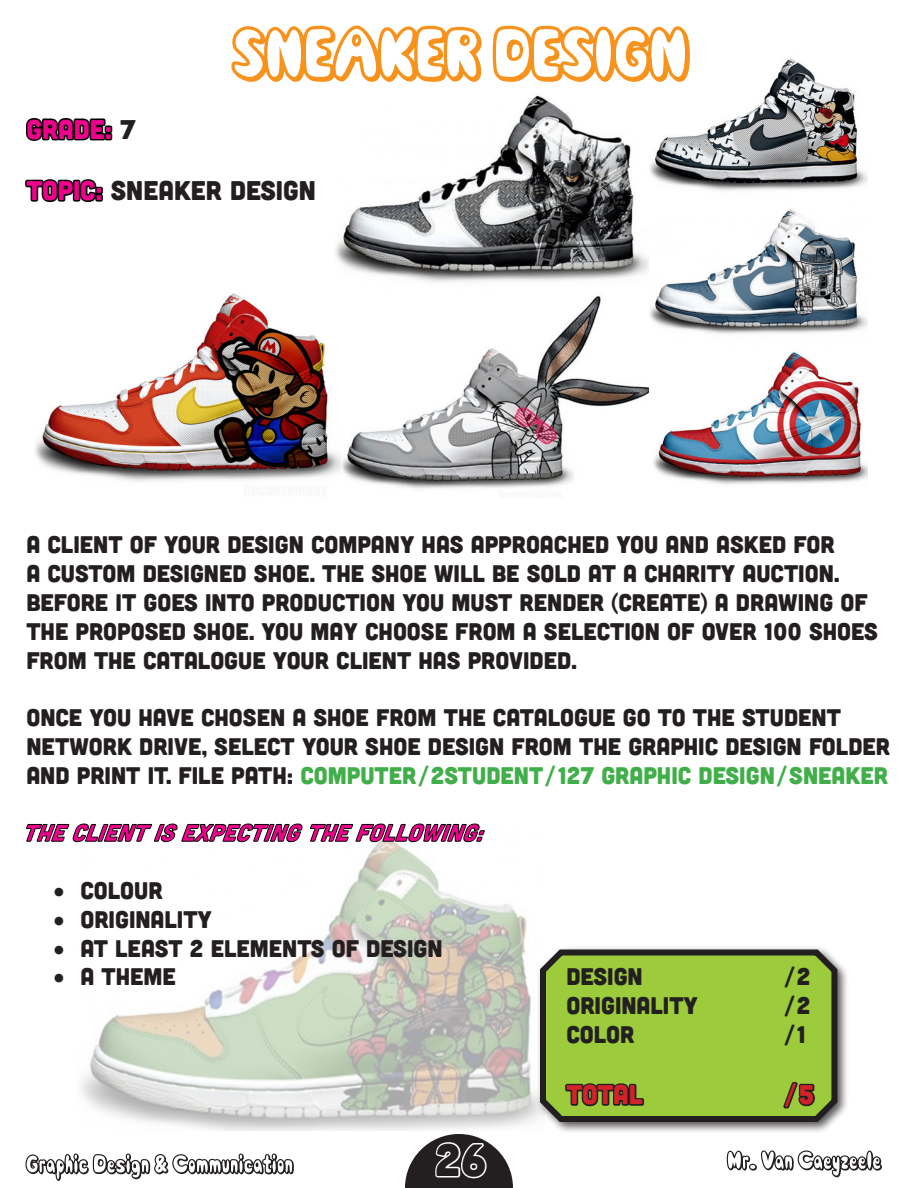
<style>
.page{position:relative;width:918px;height:1188px;background:#fff}
.page>*{position:absolute;margin:0;border:0;box-sizing:border-box;transform-origin:0 0}
.t1{font:45px "Cubano";color:#231f20}
.t2{font:27px "Cubano";color:#231f20}
.t3{font:27px "Cubano";color:#ed028c}
.Heading_3{font:27px "Cubano";letter-spacing:-.01em;color:#d1232a}
.t4{font:24px/28.8px "Cubano";color:#231f20}
.s1{color:#231f20}
.s2{color:#ed028c}
.s3{color:#40ae49}
</style>
<div class="page">
<svg style="left:405px;top:1134px;width:108px;height:54px"></svg>
<svg style="left:26px;top:1154px;width:268px;height:27px"></svg>
<svg style="left:727px;top:1151px;width:155px;height:26px"></svg>
<img style="left:335px;top:95px;width:313px;height:394px">
<img style="left:650px;top:58px;width:218px;height:427px">
<img style="left:81px;top:844px;width:455px;height:287px">
<div style="left:536px;top:945px;width:314px;height:189px;background:#231f20;opacity:.75"></div>
<svg style="left:537px;top:945px;width:303px;height:180px;background:#93b943"></svg>
<svg style="left:231px;top:26px;width:459px;height:56px"></svg>
<svg style="left:25px;top:118px;width:88px;height:85px"></svg>
<svg style="left:26px;top:823px;width:459px;height:21px"></svg>
<svg style="left:564px;top:1082px;width:82px;height:26px;background:#5f752d"></svg>
<svg style="left:781px;top:1081px;width:35px;height:29px"></svg>
<img style="left:35px;top:288px;width:306px;height:201px">
<p class="t3" style="left:26px;top:112px;width:111px">GRADE: <span class="s1">7</span></p>
<p class="t2" style="left:26px;top:173px;width:291px"><span class="s2">TOPIC:</span> SNEAKER DESIGN</p>
<p class="t4" style="left:26px;top:529px;width:853px">A CLIENT OF YOUR DESIGN COMPANY HAS APPROACHED YOU AND ASKED FOR<br>A CUSTOM DESIGNED SHOE. THE SHOE WILL BE SOLD AT A CHARITY AUCTION.<br>BEFORE IT GOES INTO PRODUCTION YOU MUST RENDER (CREATE) A DRAWING OF THE PROPOSED SHOE. YOU MAY CHOOSE FROM A SELECTION OF OVER 100 SHOES FROM THE CATALOGUE YOUR CLIENT HAS PROVIDED.</p>
<p class="t4" style="left:26px;top:702px;width:865px">ONCE YOU HAVE CHOSEN A SHOE FROM THE CATALOGUE GO TO THE STUDENT<br>NETWORK DRIVE, SELECT YOUR SHOE DESIGN FROM THE GRAPHIC DESIGN FOLDER<br>AND PRINT IT. FILE PATH: <span class="s3">COMPUTER/2STUDENT/127 GRAPHIC DESIGN/SNEAKER</span></p>
<p class="t4" style="left:53px;top:875px;width:111px">• COLOUR</p>
<p class="t4" style="left:53px;top:904px;width:160px">• ORIGINALITY</p>
<p class="t4" style="left:53px;top:933px;width:391px">• AT LEAST 2 ELEMENTS OF DESIGN</p>
<p class="t4" style="left:53px;top:961px;width:124px">• A THEME</p>
<p class="t4" style="left:566px;top:961px;width:78px">DESIGN</p>
<p class="t4" style="left:782px;top:961px;width:30px">/2</p>
<p class="t4" style="left:566px;top:990px;width:133px">ORIGINALITY</p>
<p class="t4" style="left:782px;top:990px;width:30px">/2</p>
<p class="t4" style="left:566px;top:1019px;width:70px">COLOR</p>
<p class="t4" style="left:782px;top:1019px;width:25px">/1</p>
<p class="Heading_3" style="left:566px;top:1077px;width:78px">TOTAL</p>
<p class="Heading_3" style="left:782px;top:1077px;width:34px">/5</p>
<h1 class="t1" style="left:435px;top:1131px;width:52px">26</h1>
</div>
